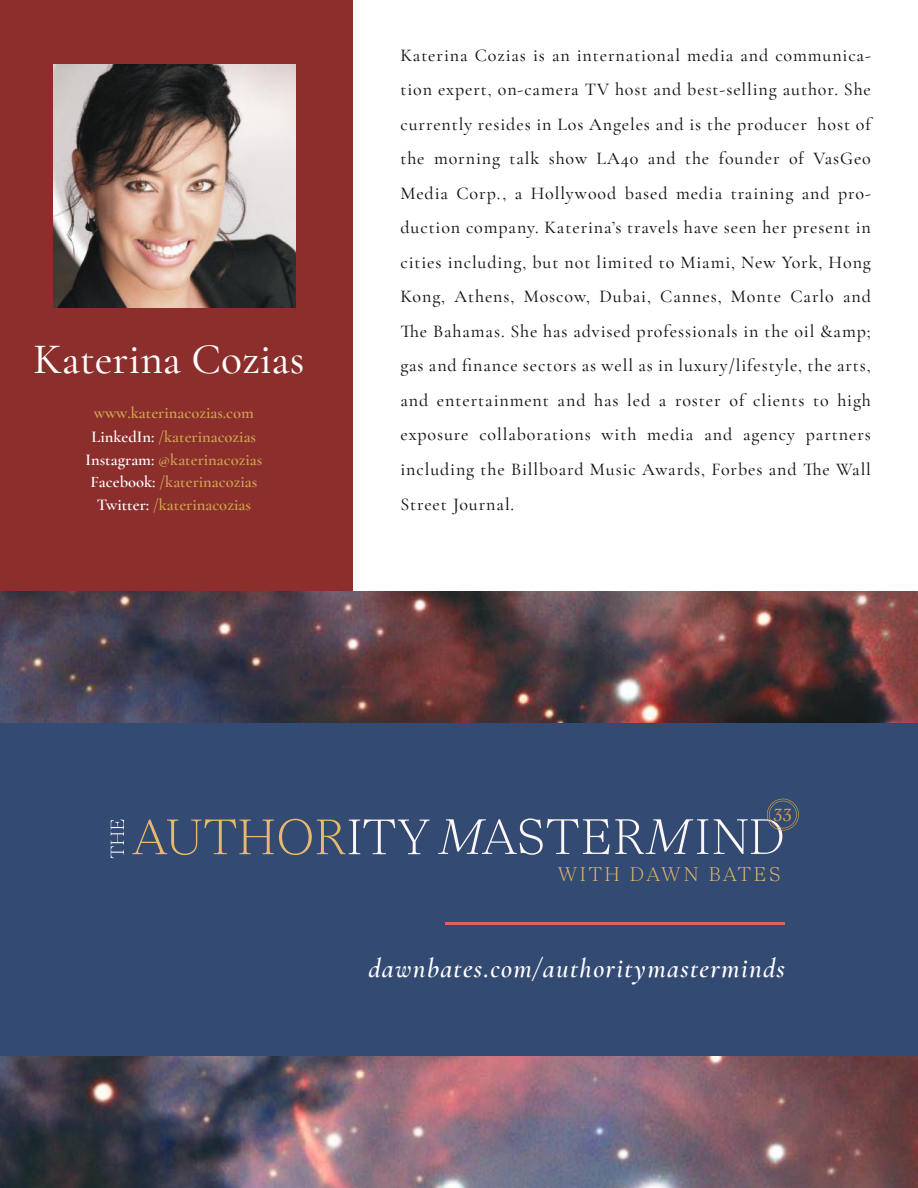
<style>
.page{position:relative;width:918px;height:1188px;background:#fff}
.page>*{position:absolute;margin:0;border:0;box-sizing:border-box;transform-origin:0 0}
.t1{font:500 43.5px "Cormorant Garamond";color:#fff}
.t2{font:italic 600 27px "Cormorant Garamond";letter-spacing:.05em;color:#fff}
.t3{font:300 19.65px "Nantes Trial";letter-spacing:.15em;color:#e7b96a}
.t4{font:18.6px "Cochin";color:#cda44f}
.t5{font:500 18px/34.5px "Cormorant Garamond";letter-spacing:.05em;color:#121314;text-align:justify}
.t6{font:600 16.5px/22.5px "Cormorant Garamond";color:#cda44f}
.s1{color:#fff}
</style>
<div class="page">
<img style="left:0;top:591px;width:918px;height:597px">
<div style="left:0;top:0;width:353px;height:591px;background:#8c2e2c"></div>
<img style="left:53px;top:65px;width:242px;height:243px">
<div style="left:0;top:724px;width:918px;height:332px;background:#334a73"></div>
<svg style="left:111px;top:820px;width:13px;height:38px"></svg>
<svg style="left:132px;top:819px;width:298px;height:36px"></svg>
<svg style="left:438px;top:818px;width:270px;height:37px"></svg>
<svg style="left:714px;top:799px;width:85px;height:55px"></svg>
<hr style="left:446px;top:923px;width:339px;height:2px;background:#d26560">
<h1 class="t1" style="left:34px;top:333px;width:272px">Katerina Cozias</h1>
<p class="t6" style="left:92px;top:400px;width:166px;line-height:24.3px">www.katerinacozias.com<br><span class="s1">LinkedIn:</span> /katerinacozias</p>
<p class="t6" style="left:86px;top:448px;width:178px;text-align:center"><span class="s1">Instagram:</span> @katerinacozias<br><span class="s1">Facebook:</span> /katerinacozias<br><span class="s1">Twitter:</span> /katerinacozias</p>
<p class="t5" style="left:400px;top:38px;width:472px">Katerina Cozias is an international media and communica&shy;tion expert, on-camera TV host and best-selling author. She currently resides in Los Angeles and is the producer host of the morning talk show LA40 and the founder of VasGeo Media Corp., a Hollywood based media training and pro&shy;duction company. Katerina’s travels have seen her present in cities including, but not limited to Miami, New York, Hong Kong, Athens, Moscow, Dubai, Cannes, Monte Carlo and The Bahamas. She has advised professionals in the oil &amp;amp; gas and finance sectors as well as in luxury/lifestyle, the arts, and entertainment and has led a roster of clients to high exposure collaborations with media and agency partners including the Billboard Music Awards, Forbes and The Wall Street Journal.</p>
<p class="t4" style="left:773px;top:803px;width:20px">33</p>
<p class="t3" style="left:558px;top:867px;width:224px">WITH DAWN BATES</p>
<h2 class="t2" style="left:368px;top:952px;width:418px">dawnbates.com/authoritymasterminds</h2>
</div>
